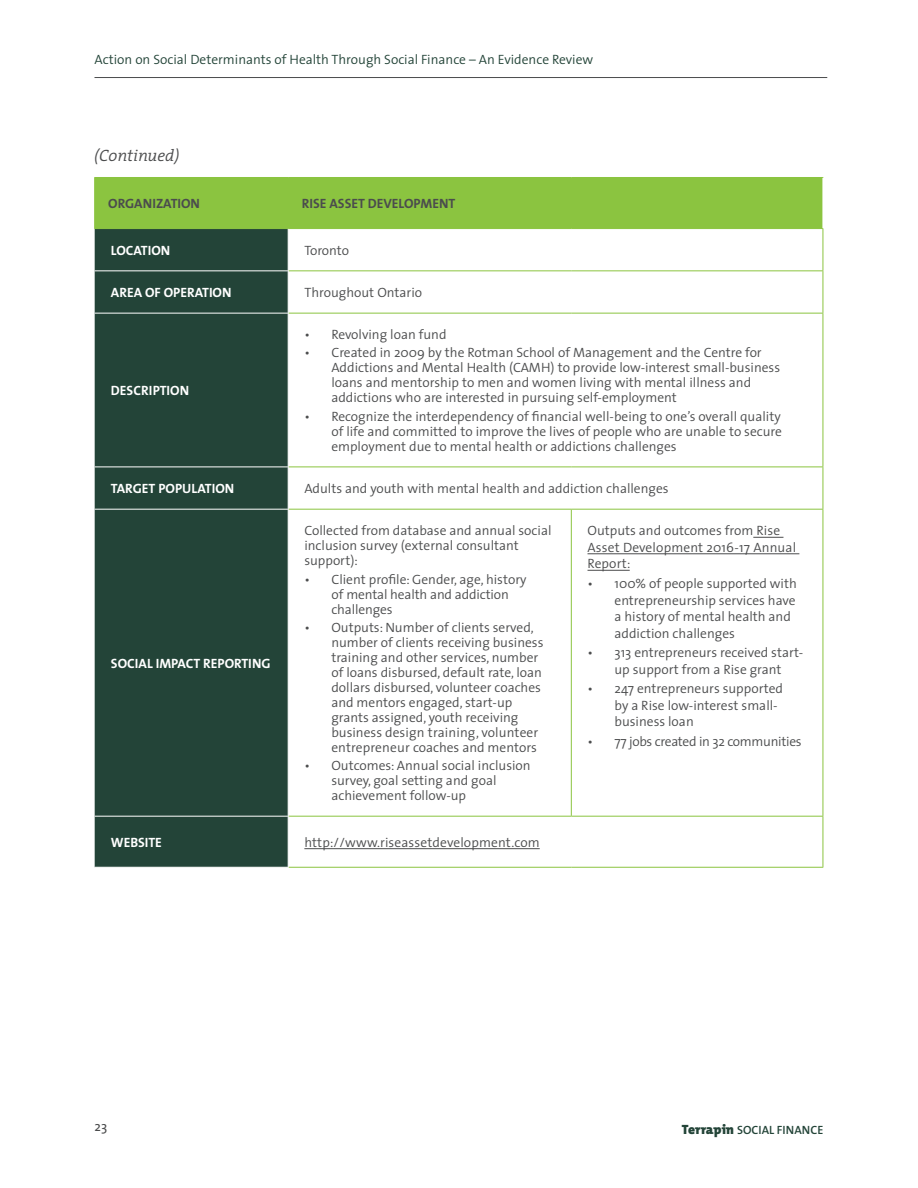
<style>
.page{position:relative;width:918px;height:1188px;background:#fff}
.page>*{position:absolute;margin:0;border:0;box-sizing:border-box;transform-origin:0 0}
.main_Body{font:italic 300 16.5px "The Serif";color:#4b4c4d}
.t1{font:300 13.5px/15px "The Sans";color:#4b4c4d}
.main_Body-2{font:700 13.5px "The Sans";color:#fff}
.t2{font:300 13.5px "The Sans";color:#234438}
.main_Body-3{font:700 13.5px "The Sans";color:#4b4c4d}
.t3{font:300 13.5px "The Sans";letter-spacing:-.02em;color:#4b4c4d}
.t4{font:13.5px "The Sans";color:#4b4c4d}
.t5{font:600 12px "The Sans";color:#234438}
.s1{font-family:"The Mix";font-weight:900;font-size:13.5px}
</style>
<div class="page">
<hr style="left:94px;top:77px;width:733px;height:1px;background:#4b4c4d">
<div style="left:95px;top:178px;width:728px;height:50px;background:#8bc440"></div>
<div style="left:95px;top:229px;width:193px;height:638px;background:#234438"></div>
<hr style="left:823px;top:229px;width:1px;height:41px;background:#8bc440">
<hr style="left:289px;top:270px;width:282px;height:1px;background:#8bc440">
<hr style="left:571px;top:270px;width:252px;height:1px;background:#8bc440">
<hr style="left:823px;top:271px;width:1px;height:42px;background:#8bc440">
<hr style="left:289px;top:313px;width:282px;height:1px;background:#8bc440">
<hr style="left:571px;top:313px;width:252px;height:1px;background:#8bc440">
<hr style="left:823px;top:314px;width:1px;height:153px;background:#8bc440">
<hr style="left:289px;top:467px;width:282px;height:1px;background:#8bc440">
<hr style="left:571px;top:467px;width:252px;height:1px;background:#8bc440">
<hr style="left:823px;top:467px;width:1px;height:42px;background:#8bc440">
<hr style="left:289px;top:509px;width:282px;height:1px;background:#8bc440">
<hr style="left:571px;top:509px;width:252px;height:1px;background:#8bc440">
<hr style="left:571px;top:510px;width:1px;height:306px;background:#8bc440">
<hr style="left:823px;top:510px;width:1px;height:306px;background:#8bc440">
<hr style="left:289px;top:816px;width:282px;height:1px;background:#8bc440">
<hr style="left:571px;top:816px;width:252px;height:1px;background:#8bc440">
<hr style="left:823px;top:817px;width:1px;height:50px;background:#8bc440">
<hr style="left:289px;top:867px;width:282px;height:1px;background:#8bc440">
<hr style="left:571px;top:867px;width:252px;height:1px;background:#8bc440">
<hr style="left:94px;top:177px;width:194px;height:1px;background:#8bc440">
<hr style="left:94px;top:178px;width:1px;height:50px;background:#8bc440">
<hr style="left:288px;top:177px;width:283px;height:1px;background:#8bc440">
<hr style="left:288px;top:178px;width:1px;height:50px;background:#8bc440">
<hr style="left:571px;top:177px;width:252px;height:1px;background:#8bc440">
<hr style="left:94px;top:228px;width:194px;height:1px;background:#8bc440">
<hr style="left:288px;top:228px;width:283px;height:1px;background:#8bc440">
<hr style="left:571px;top:228px;width:252px;height:1px;background:#8bc440">
<hr style="left:95px;top:270px;width:194px;height:1px;background:#fff">
<hr style="left:95px;top:313px;width:194px;height:1px;background:#fff">
<hr style="left:95px;top:467px;width:194px;height:1px;background:#fff">
<hr style="left:95px;top:509px;width:194px;height:1px;background:#fff">
<hr style="left:95px;top:816px;width:194px;height:1px;background:#fff">
<hr style="left:753px;top:537px;width:30px;height:1px;background:#4b4c4d">
<hr style="left:588px;top:554px;width:211px;height:1px;background:#4b4c4d">
<hr style="left:588px;top:570px;width:42px;height:1px;background:#4b4c4d">
<hr style="left:304px;top:848px;width:236px;height:1px;background:#4b4c4d">
<p class="t2" style="left:94px;top:48px;width:500px">Action on Social Determinants of Health Through Social Finance – An Evidence Review</p>
<p class="main_Body" style="left:94px;top:141px;width:87px">(Continued)</p>
<p class="main_Body-3" style="left:108px;top:192px;width:93px">ORGANIZATION</p>
<p class="main_Body-3" style="left:302px;top:192px;width:155px">RISE ASSET DEVELOPMENT</p>
<p class="main_Body-2" style="left:111px;top:239px;width:61px">LOCATION</p>
<p class="t1" style="left:304px;top:242px;width:46px">Toronto</p>
<p class="main_Body-2" style="left:111px;top:281px;width:122px">AREA OF OPERATION</p>
<p class="t1" style="left:304px;top:284px;width:119px">Throughout Ontario</p>
<p class="main_Body-2" style="left:111px;top:379px;width:80px">DESCRIPTION</p>
<p class="t1" style="left:304px;top:327px;width:144px">• Revolving loan fund</p>
<p class="t1" style="left:331px;top:345px;width:450px;text-indent:-27px">• Created in 2009 by the Rotman School of Management and the Centre for Addictions and Mental Health (CAMH) to provide low-interest small-business loans and mentorship to men and women living with mental illness and addictions who are interested in pursuing self-employment</p>
<p class="t1" style="left:331px;top:408px;width:452px;text-align:justify;text-indent:-27px">• Recognize the interdependency of financial well-being to one’s overall quality of life and committed to improve the lives of people who are unable to secure employment due to mental health or addictions challenges</p>
<p class="main_Body-2" style="left:111px;top:477px;width:125px">TARGET POPULATION</p>
<p class="t1" style="left:304px;top:480px;width:366px">Adults and youth with mental health and addiction challenges</p>
<p class="main_Body-2" style="left:111px;top:652px;width:161px">SOCIAL IMPACT REPORTING</p>
<p class="t1" style="left:304px;top:523px;width:249px">Collected from database and annual social inclusion survey (external consultant support):</p>
<p class="t1" style="left:331px;top:571px;width:197px;text-indent:-27px">• Client profile: Gender, age, history of mental health and addiction challenges</p>
<p class="t1" style="left:331px;top:619px;width:214px;text-indent:-27px">• Outputs: Number of clients served, number of clients receiving business training and other services, number of loans disbursed, default rate, loan dollars disbursed, volunteer coaches and mentors engaged, start-up grants assigned, youth receiving business design training, volunteer entrepreneur coaches and mentors</p>
<p class="t1" style="left:331px;top:757px;width:201px;text-indent:-27px">• Outcomes: Annual social inclusion survey, goal setting and goal achievement follow-up</p>
<p class="main_Body-2" style="left:111px;top:831px;width:53px">WEBSITE</p>
<p class="t1" style="left:304px;top:834px;width:237px">http://www.riseassetdevelopment.com</p>
<p class="t1" style="left:588px;top:522px;width:210px;line-height:16.5px">Outputs and outcomes from Rise<br>Asset Development 2016-17 Annual<br>Report:</p>
<p class="t1" style="left:615px;top:575px;width:184px;line-height:16.5px;text-indent:-27px">• 100% of people supported with entrepreneurship services have a history of mental health and addiction challenges</p>
<p class="t1" style="left:588px;top:644px;width:217px;line-height:16.5px;text-align:center">• 313 entrepreneurs received start&shy;up support from a Rise grant</p>
<p class="t1" style="left:615px;top:680px;width:170px;line-height:16.5px;text-indent:-27px">• 247 entrepreneurs supported by a Rise low-interest small&shy;business loan</p>
<p class="t3" style="left:588px;top:730px;width:216px">• 77 jobs created in 32 communities</p>
<p class="t4" style="left:94px;top:1115px;width:14px">23</p>
<p class="t5" style="left:682px;top:1120px;width:143px"><span class="s1">Terrapin</span> SOCIAL FINANCE</p>
</div>
